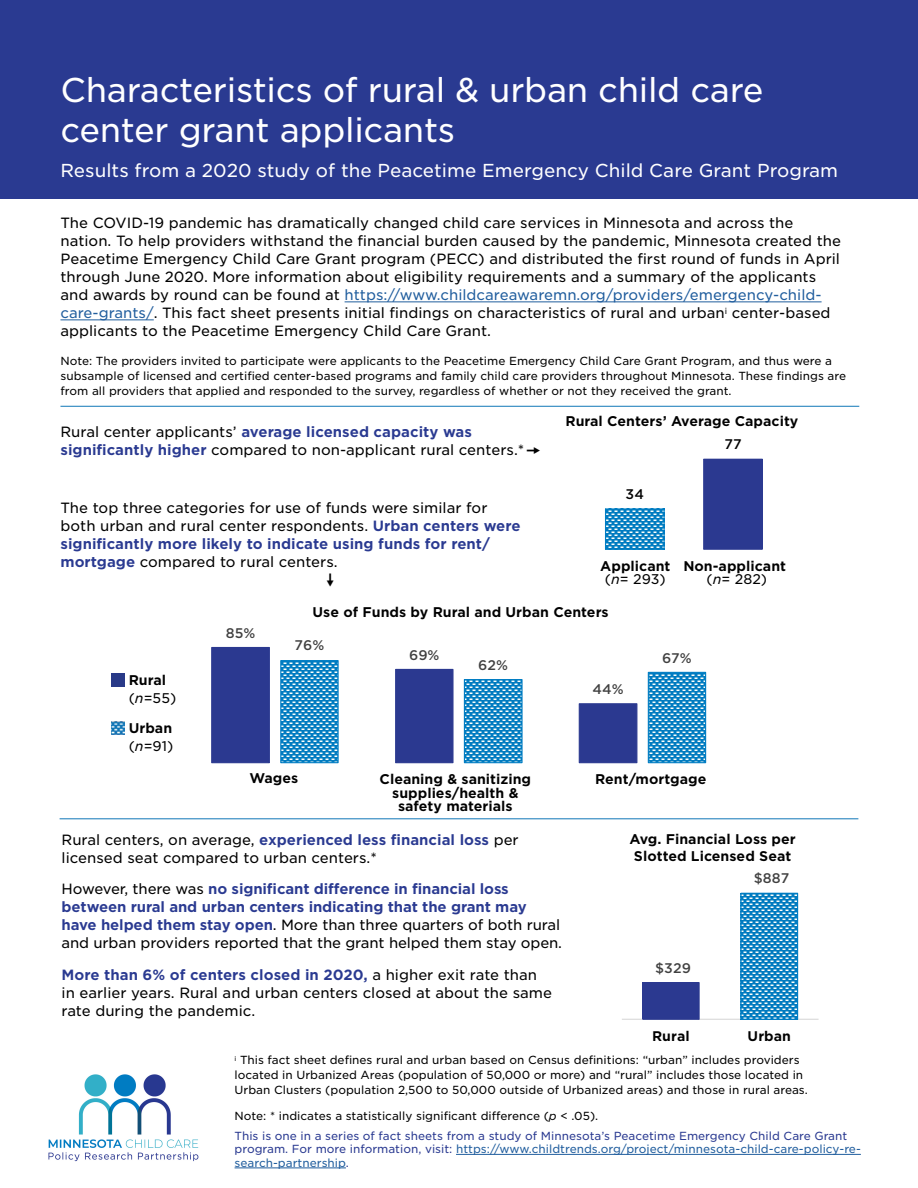
<style>
.page{position:relative;width:918px;height:1188px;background:#fff}
.page>*{position:absolute;margin:0;border:0;box-sizing:border-box;transform-origin:0 0}
.t1{font:33px/39.6px "Gotham S Sm";letter-spacing:-.01em;color:#fff}
.t2{font:18px "Gotham S Sm";color:#fff}
.t3{font:14.25px/18px "Gotham S Sm";color:#000}
.t4{font:700 14.25px/18px "Gotham S Sm";letter-spacing:-.01em;color:#2a3a91}
.t5{font:700 13.5px/13.5px "Gotham S Sm";color:#000;text-align:center}
.t6{font:500 13.35px "Gotham S Sm";letter-spacing:.005em;color:#404040}
.t7{font:700 13.35px "Gotham S Sm";color:#000}
.t8{font:500 13.35px "Gotham S Sm";color:#000}
.t9{font:11.25px/15px "Gotham S Sm";color:#000}
.t10{font:11.25px/20.2px "Gotham S Sm";color:#2a3a91}
.t11{font:11.25px/13.5px "Gotham S Sm";color:#215e9e}
.s1{color:#215e9e}
.s2{font-weight:700;color:#2a3a91}
.s3{font-weight:400}
.s4{font-weight:400;font-style:italic}
.s5{font-weight:400;color:#000}
.s6{color:#000}
.s7{font-style:italic;color:#000}
.s8{color:#2a3a91}
</style>
<div class="page">
<div style="left:0;top:0;width:918px;height:199px;background:#2a3a91"></div>
<hr style="left:60px;top:406px;width:799px;height:1px;background:#1077b7">
<hr style="left:60px;top:819px;width:798px;height:1px;background:#1077b7">
<hr style="left:622px;top:1019px;width:197px;height:1px;background:#d9d9d9">
<svg style="left:111px;top:722px;width:13px;height:13px"></svg>
<svg style="left:111px;top:674px;width:13px;height:13px"></svg>
<hr style="left:345px;top:302px;width:477px;height:1px;background:#215e9e">
<hr style="left:60px;top:320px;width:94px;height:1px;background:#215e9e">
<svg style="left:607px;top:510px;width:56px;height:38px;background:#419ccf"></svg>
<div style="left:605px;top:508px;width:60px;height:42px;border:1px solid #007dc3"></div>
<div style="left:704px;top:459px;width:58px;height:90px;background:#2b3990"></div>
<div style="left:703px;top:459px;width:60px;height:91px;border:1px solid #2b3990"></div>
<div style="left:211px;top:646px;width:59px;height:118px;background:#2b3990"></div>
<svg style="left:280px;top:660px;width:427px;height:104px"></svg>
<div style="left:643px;top:983px;width:56px;height:36px;background:#2b3990"></div>
<div style="left:642px;top:982px;width:58px;height:38px;border:1px solid #2b3990"></div>
<svg style="left:742px;top:895px;width:54px;height:123px;background:#3f9bce"></svg>
<div style="left:740px;top:893px;width:58px;height:127px;border:1px solid #007dc3"></div>
<hr style="left:456px;top:1154px;width:405px;height:1px;background:#215e9e">
<hr style="left:235px;top:1168px;width:111px;height:1px;background:#215e9e">
<img style="left:48px;top:1074px;width:151px;height:88px">
<h1 class="t1" style="left:60px;top:69px;width:705px">Characteristics of rural &amp; urban child care center grant applicants</h1>
<h2 class="t2" style="left:60px;top:158px;width:779px">Results from a 2020 study of the Peacetime Emergency Child Care Grant Program</h2>
<p class="t3" style="left:60px;top:214px;width:782px">The COVID-19 pandemic has dramatically changed child care services in Minnesota and across the nation. To help providers withstand the financial burden caused by the pandemic, Minnesota created the Peacetime Emergency Child Care Grant program (PECC) and distributed the first round of funds in April through June 2020. More information about eligibility requirements and a summary of the applicants and awards by round can be found at <span class="s1">https://www.childcareawaremn.org/providers/emergency-child&shy;care-grants/</span>. This fact sheet presents initial findings on characteristics of rural and urban<sup>i</sup> center-based applicants to the Peacetime Emergency Child Care Grant.</p>
<p class="t9" style="left:60px;top:353px;width:787px">Note: The providers invited to participate were applicants to the Peacetime Emergency Child Care Grant Program, and thus were a subsample of licensed and certified center-based programs and family child care providers throughout Minnesota. These findings are from all providers that applied and responded to the survey, regardless of whether or not they received the grant.</p>
<p class="t3" style="left:60px;top:422px;width:465px">Rural center applicants’ <span class="s2">average licensed capacity was significantly higher</span> compared to non-applicant rural centers.*</p>
<p class="t5" style="left:566px;top:415px;width:234px">Rural Centers’ Average Capacity</p>
<p class="t8" style="left:724px;top:435px;width:19px">77</p>
<p class="t8" style="left:626px;top:485px;width:20px">34</p>
<p class="t3" style="left:60px;top:499px;width:462px">The top three categories for use of funds were similar for both urban and rural center respondents. <span class="s2">Urban centers were significantly more likely to indicate using funds for rent/ mortgage</span> compared to rural centers.</p>
<p class="t5" style="left:313px;top:605px;width:298px">Use of Funds by Rural and Urban Centers</p>
<p class="t5" style="left:600px;top:559px;width:72px">Applicant <span class="s3">(</span><span class="s4">n</span><span class="s3">= 293)</span></p>
<p class="t5" style="left:683px;top:559px;width:104px">Non-applicant <span class="s3">(</span><span class="s4">n</span><span class="s3">= 282)</span></p>
<p class="t5" style="left:129px;top:671px;width:49px;line-height:18px;text-align:left">Rural <span class="s3">(</span><span class="s4">n</span><span class="s3">=55)</span></p>
<p class="t5" style="left:129px;top:718px;width:46px;line-height:18px;text-align:left">Urban <span class="s3">(</span><span class="s4">n</span><span class="s3">=91)</span></p>
<p class="t6" style="left:226px;top:624px;width:31px">85%</p>
<p class="t6" style="left:295px;top:636px;width:31px">76%</p>
<p class="t6" style="left:409px;top:646px;width:32px">69%</p>
<p class="t6" style="left:478px;top:656px;width:31px">62%</p>
<p class="t6" style="left:592px;top:680px;width:33px">44%</p>
<p class="t6" style="left:662px;top:649px;width:31px">67%</p>
<p class="t5" style="left:250px;top:771px;width:50px">Wages</p>
<p class="t5" style="left:380px;top:773px;width:153px">Cleaning &amp; sanitizing supplies/health &amp; safety materials</p>
<p class="t5" style="left:595px;top:773px;width:113px">Rent/mortgage</p>
<p class="t3" style="left:62px;top:830px;width:459px">Rural centers, on average, <span class="s2">experienced less financial loss</span> per licensed seat compared to urban centers.*</p>
<p class="t4" style="left:62px;top:880px;width:502px"><span class="s5">However, there was</span> no significant difference in financial loss between rural and urban centers indicating that the grant may have helped them stay open<span class="s5">. More than three quarters of both rural and urban providers reported that the grant helped them stay open.</span></p>
<p class="t3" style="left:62px;top:965px;width:492px"><span class="s2">More than 6% of centers closed in 2020,</span> a higher exit rate than in earlier years. Rural and urban centers closed at about the same rate during the pandemic.</p>
<p class="t5" style="left:629px;top:831px;width:168px;line-height:16.5px">Avg. Financial Loss per<br>Slotted Licensed Seat</p>
<p class="t6" style="left:655px;top:959px;width:37px">$329</p>
<p class="t6" style="left:754px;top:869px;width:37px">$887</p>
<p class="t7" style="left:652px;top:1027px;width:39px">Rural</p>
<p class="t7" style="left:748px;top:1027px;width:45px">Urban</p>
<p class="t9" style="left:235px;top:1052px;width:575px"><sup>i</sup> This fact sheet defines rural and urban based on Census definitions: “urban” includes providers located in Urbanized Areas (population of 50,000 or more) and “rural” includes those located in<br>Urban Clusters (population 2,500 to 50,000 outside of Urbanized areas) and those in rural areas.</p>
<p class="t10" style="left:235px;top:1105px;width:614px"><span class="s6">Note: * indicates a statistically significant difference (</span><span class="s7">p</span> <span class="s6">&lt; .05).<br></span>This is one in a series of fact sheets from a study of Minnesota’s Peacetime Emergency Child Care Grant</p>
<p class="t11" style="left:235px;top:1142px;width:628px"><span class="s8">program. For more information, visit:</span> https://www.childtrends.org/project/minnesota-child-care-policy-re&shy;search-partnership<span class="s8">.</span></p>
</div>
